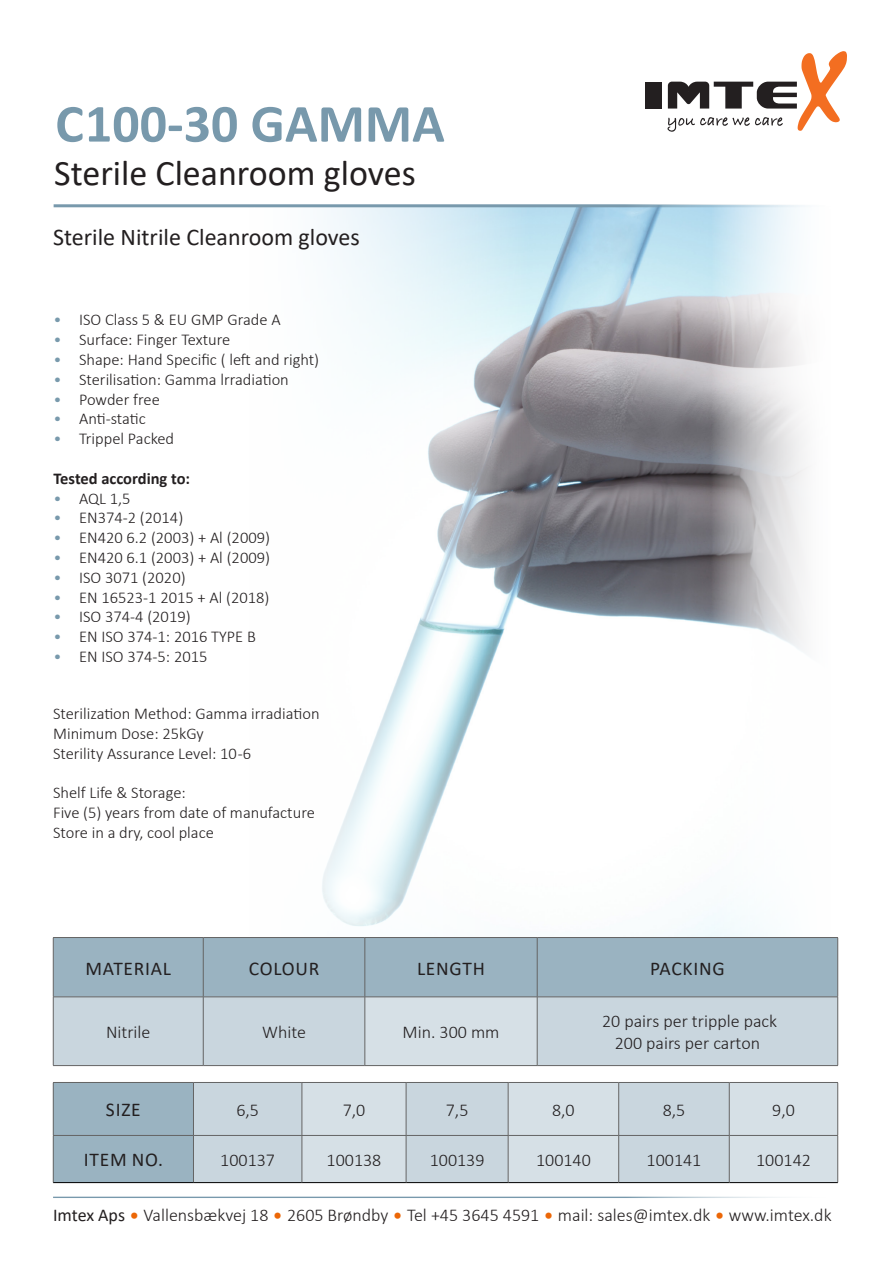
<style>
.page{position:relative;width:893px;height:1263px;background:#fff}
.page>*{position:absolute;margin:0;border:0;box-sizing:border-box;transform-origin:0 0}
.t1{font:700 54px "Calibri";color:#7899ac}
.t2{font:36px "Calibri";color:#231f20}
.t3{font:24px "Calibri";color:#231f20}
.t4{font:19.5px "Calibri";letter-spacing:.04em;color:#231f20}
.t5{font:300 18px/21.6px "Calibri";color:#231f20;text-align:center}
.t6{font:300 16.5px/19.8px "Calibri";color:#231f20}
.t7{font:700 16.5px "Calibri";color:#231f20}
.s1{color:#7899ac}
.s2{font-weight:400}
.s3{font-family:"Aquawax";font-weight:500;color:#ec6707}
</style>
<div class="page">
<img style="left:231px;top:207px;width:577px;height:730px">
<div style="left:645px;top:82px;width:17px;height:27px;background:#231f20"></div>
<svg style="left:667px;top:51px;width:180px;height:81px"></svg>
<hr style="left:53px;top:1196px;width:785px;height:2px;background:#7899ac">
<hr style="left:54px;top:204px;width:784px;height:3px;background:#7899ac">
<div style="left:54px;top:938px;width:783px;height:58px;background:#9ab3c1"></div>
<div style="left:54px;top:997px;width:783px;height:68px;background:#c9d6de"></div>
<div style="left:365px;top:997px;width:172px;height:68px;background:#d6e0e6"></div>
<hr style="left:203px;top:938px;width:1px;height:59px;background:#646464">
<hr style="left:365px;top:938px;width:1px;height:59px;background:#646464">
<hr style="left:537px;top:938px;width:1px;height:59px;background:#646464">
<hr style="left:53px;top:937px;width:150px;height:1px;background:#646464">
<hr style="left:53px;top:938px;width:1px;height:59px;background:#646464">
<hr style="left:203px;top:937px;width:162px;height:1px;background:#646464">
<hr style="left:365px;top:937px;width:172px;height:1px;background:#646464">
<hr style="left:537px;top:937px;width:301px;height:1px;background:#646464">
<hr style="left:837px;top:938px;width:1px;height:59px;background:#646464">
<hr style="left:53px;top:996px;width:150px;height:1px;background:#646464">
<hr style="left:203px;top:996px;width:162px;height:1px;background:#646464">
<hr style="left:365px;top:996px;width:172px;height:1px;background:#646464">
<hr style="left:537px;top:996px;width:301px;height:1px;background:#646464">
<hr style="left:203px;top:997px;width:1px;height:68px;background:#646464">
<hr style="left:53px;top:997px;width:1px;height:68px;background:#646464">
<hr style="left:53px;top:1065px;width:150px;height:1px;background:#646464">
<hr style="left:203px;top:1065px;width:162px;height:1px;background:#646464">
<hr style="left:365px;top:1065px;width:172px;height:1px;background:#646464">
<hr style="left:365px;top:997px;width:1px;height:68px;background:#646464">
<hr style="left:537px;top:997px;width:1px;height:68px;background:#646464">
<hr style="left:837px;top:997px;width:1px;height:68px;background:#646464">
<hr style="left:537px;top:1065px;width:301px;height:1px;background:#646464">
<div style="left:53px;top:1082px;width:140px;height:53px;background:#9ab3c1"></div>
<div style="left:53px;top:1135px;width:140px;height:47px;background:#9ab3c1"></div>
<svg style="left:194px;top:1083px;width:643px;height:99px;background:#cfdae1"></svg>
<hr style="left:193px;top:1083px;width:1px;height:52px;background:#646464">
<hr style="left:302px;top:1083px;width:1px;height:52px;background:#646464">
<hr style="left:193px;top:1135px;width:1px;height:47px;background:#646464">
<hr style="left:53px;top:1182px;width:140px;height:1px;background:#000">
<hr style="left:193px;top:1182px;width:109px;height:1px;background:#000">
<hr style="left:53px;top:1082px;width:140px;height:1px;background:#646464">
<hr style="left:53px;top:1083px;width:1px;height:52px;background:#646464">
<hr style="left:193px;top:1082px;width:109px;height:1px;background:#646464">
<hr style="left:302px;top:1082px;width:104px;height:1px;background:#646464">
<hr style="left:406px;top:1082px;width:102px;height:1px;background:#646464">
<hr style="left:406px;top:1083px;width:1px;height:52px;background:#646464">
<hr style="left:508px;top:1082px;width:111px;height:1px;background:#646464">
<hr style="left:508px;top:1083px;width:1px;height:52px;background:#646464">
<hr style="left:619px;top:1082px;width:110px;height:1px;background:#646464">
<hr style="left:618px;top:1083px;width:1px;height:52px;background:#646464">
<hr style="left:729px;top:1082px;width:109px;height:1px;background:#646464">
<hr style="left:729px;top:1083px;width:1px;height:52px;background:#646464">
<hr style="left:837px;top:1083px;width:1px;height:52px;background:#646464">
<hr style="left:53px;top:1135px;width:140px;height:1px;background:#646464">
<hr style="left:193px;top:1135px;width:109px;height:1px;background:#646464">
<hr style="left:302px;top:1135px;width:104px;height:1px;background:#646464">
<hr style="left:406px;top:1135px;width:102px;height:1px;background:#646464">
<hr style="left:508px;top:1135px;width:111px;height:1px;background:#646464">
<hr style="left:619px;top:1135px;width:110px;height:1px;background:#646464">
<hr style="left:729px;top:1135px;width:109px;height:1px;background:#646464">
<hr style="left:302px;top:1182px;width:104px;height:1px;background:#000">
<hr style="left:406px;top:1182px;width:102px;height:1px;background:#000">
<hr style="left:508px;top:1182px;width:111px;height:1px;background:#000">
<hr style="left:619px;top:1182px;width:110px;height:1px;background:#000">
<hr style="left:729px;top:1182px;width:109px;height:1px;background:#000">
<hr style="left:302px;top:1135px;width:1px;height:47px;background:#646464">
<hr style="left:53px;top:1135px;width:1px;height:47px;background:#646464">
<hr style="left:406px;top:1135px;width:1px;height:47px;background:#646464">
<hr style="left:508px;top:1135px;width:1px;height:47px;background:#646464">
<hr style="left:618px;top:1135px;width:1px;height:47px;background:#646464">
<hr style="left:729px;top:1135px;width:1px;height:47px;background:#646464">
<hr style="left:837px;top:1135px;width:1px;height:47px;background:#646464">
<p class="t1" style="left:55px;top:85px;width:391px">C100-30 GAMMA</p>
<p class="t2" style="left:54px;top:148px;width:363px">Sterile Cleanroom gloves</p>
<p class="t3" style="left:53px;top:220px;width:308px">Sterile Nitrile Cleanroom gloves</p>
<p class="t6" style="left:54px;top:310px;width:229px"><span class="s1">•</span> ISO Class 5 &amp; EU GMP Grade A</p>
<p class="t6" style="left:54px;top:330px;width:178px"><span class="s1">•</span> Surface: Finger Texture</p>
<p class="t6" style="left:54px;top:349px;width:267px"><span class="s1">•</span> Shape: Hand Specific ( left and right)</p>
<p class="t6" style="left:54px;top:369px;width:237px"><span class="s1">•</span> Sterilisation: Gamma lrradiation</p>
<p class="t6" style="left:54px;top:389px;width:108px"><span class="s1">•</span> Powder free</p>
<p class="t6" style="left:54px;top:409px;width:94px"><span class="s1">•</span> Anti-static</p>
<p class="t6" style="left:54px;top:429px;width:122px"><span class="s1">•</span> Trippel Packed</p>
<p class="t7" style="left:54px;top:467px;width:138px">Tested according to:</p>
<p class="t6" style="left:54px;top:488px;width:79px"><span class="s1">•</span> AQL 1,5</p>
<p class="t6" style="left:54px;top:508px;width:131px"><span class="s1">•</span> EN374-2 (2014)</p>
<p class="t6" style="left:54px;top:528px;width:218px"><span class="s1">•</span> EN420 6.2 (2003) + Al (2009)</p>
<p class="t6" style="left:54px;top:547px;width:218px"><span class="s1">•</span> EN420 6.1 (2003) + Al (2009)</p>
<p class="t6" style="left:54px;top:567px;width:134px"><span class="s1">•</span> ISO 3071 (2020)</p>
<p class="t6" style="left:54px;top:587px;width:217px"><span class="s1">•</span> EN 16523-1 2015 + Al (2018)</p>
<p class="t6" style="left:54px;top:607px;width:139px"><span class="s1">•</span> ISO 374-4 (2019)</p>
<p class="t6" style="left:54px;top:627px;width:204px"><span class="s1">•</span> EN ISO 374-1: 2016 TYPE B</p>
<p class="t6" style="left:54px;top:646px;width:155px"><span class="s1">•</span> EN ISO 374-5: 2015</p>
<p class="t6" style="left:53px;top:703px;width:268px">Sterilization Method: Gamma irradiation<br>Minimum Dose: 25kGy<br>Sterility Assurance Level: 10 -6</p>
<p class="t6" style="left:53px;top:783px;width:134px">Shelf Life &amp; Storage:</p>
<p class="t6" style="left:53px;top:802px;width:263px">Five (5) years from date of manufacture</p>
<p class="t6" style="left:53px;top:822px;width:162px">Store in a dry, cool place</p>
<p class="t4" style="left:85px;top:954px;width:87px">MATERIAL</p>
<p class="t4" style="left:249px;top:954px;width:72px">COLOUR</p>
<p class="t4" style="left:417px;top:954px;width:69px">LENGTH</p>
<p class="t4" style="left:650px;top:954px;width:76px">PACKING</p>
<p class="t5" style="left:106px;top:1021px;width:46px">Nitrile</p>
<p class="t5" style="left:262px;top:1021px;width:45px">White</p>
<p class="t5" style="left:403px;top:1021px;width:98px">Min. 300 mm</p>
<p class="t5" style="left:602px;top:1010px;width:177px">20 pairs per tripple pack<br>200 pairs per carton</p>
<p class="t4" style="left:106px;top:1096px;width:36px">SIZE</p>
<p class="t5" style="left:236px;top:1099px;width:24px">6,5</p>
<p class="t5" style="left:343px;top:1099px;width:24px">7,0</p>
<p class="t5" style="left:446px;top:1099px;width:24px">7,5</p>
<p class="t5" style="left:552px;top:1099px;width:24px">8,0</p>
<p class="t5" style="left:663px;top:1099px;width:24px">8,5</p>
<p class="t5" style="left:772px;top:1099px;width:24px">9,0</p>
<p class="t4" style="left:84px;top:1146px;width:81px">ITEM NO.</p>
<p class="t5" style="left:220px;top:1149px;width:56px">100137</p>
<p class="t5" style="left:327px;top:1149px;width:56px">100138</p>
<p class="t5" style="left:430px;top:1149px;width:56px">100139</p>
<p class="t5" style="left:536px;top:1149px;width:56px">100140</p>
<p class="t5" style="left:647px;top:1149px;width:56px">100141</p>
<p class="t5" style="left:756px;top:1149px;width:56px">100142</p>
<p class="t5" style="left:53px;top:1204px;width:780px"><span class="s2">Imtex Aps</span> <span class="s3">•</span> Vallensbækvej 18 <span class="s3">•</span> 2605 Brøndby <span class="s3">•</span> Tel +45 3645 4591 <span class="s3">•</span> mail: sales@imtex.dk <span class="s3">•</span> www.imtex.dk</p>
</div>
